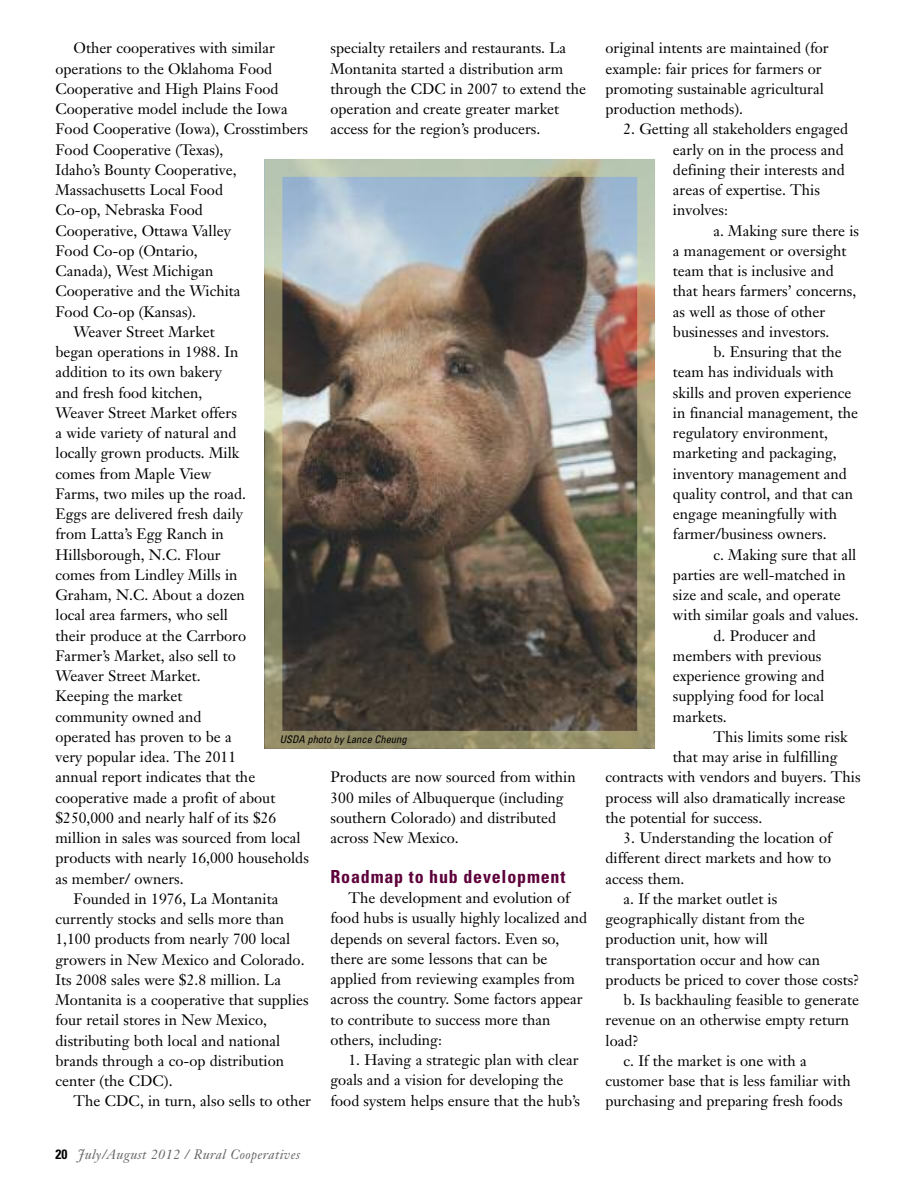
<style>
.page{position:relative;width:918px;height:1188px;background:#fff}
.page>*{position:absolute;margin:0;border:0;box-sizing:border-box;transform-origin:0 0}
.t1{font:700 condensed 18px "Univers";letter-spacing:.045em;color:#5d003a}
.t2{font:15px/20.2px "Janson Text";color:#000}
.t3{font:italic 13.5px "Janson Text";letter-spacing:.025em;color:#666}
.t4{font:italic condensed 10.5px "Univers";color:#000}
.s1{font-family:"Univers";font-weight:700;font-style:normal;font-stretch:condensed;color:#000}
</style>
<div class="page">
<img style="left:264px;top:159px;width:391px;height:590px">
<p class="t2" style="left:330px;top:40px;width:257px">specialty retailers and restaurants. La Montanita started a distribution arm through the CDC in 2007 to extend the operation and create greater market access for the region’s producers.</p>
<p class="t2" style="left:74px;top:40px;width:203px">Other cooperatives with similar</p>
<p class="t2" style="left:55px;top:60px;width:218px">operations to the Oklahoma Food</p>
<p class="t2" style="left:55px;top:80px;width:225px">Cooperative and High Plains Food</p>
<p class="t2" style="left:55px;top:100px;width:234px">Cooperative model include the Iowa</p>
<p class="t2" style="left:55px;top:121px;width:254px">Food Cooperative (Iowa), Crosstimbers</p>
<p class="t2" style="left:55px;top:141px;width:170px">Food Cooperative (Texas),</p>
<p class="t2" style="left:55px;top:161px;width:183px">Idaho’s Bounty Cooperative,</p>
<p class="t2" style="left:55px;top:181px;width:169px">Massachusetts Local Food</p>
<p class="t2" style="left:55px;top:202px;width:149px">Co-op, Nebraska Food</p>
<p class="t2" style="left:55px;top:222px;width:177px">Cooperative, Ottawa Valley</p>
<p class="t2" style="left:55px;top:242px;width:144px">Food Co-op (Ontario,</p>
<p class="t2" style="left:55px;top:262px;width:159px">Canada), West Michigan</p>
<p class="t2" style="left:55px;top:283px;width:187px">Cooperative and the Wichita</p>
<p class="t2" style="left:55px;top:303px;width:142px">Food Co-op (Kansas).</p>
<p class="t2" style="left:74px;top:323px;width:143px">Weaver Street Market</p>
<p class="t2" style="left:55px;top:343px;width:184px">began operations in 1988. In</p>
<p class="t2" style="left:55px;top:364px;width:168px">addition to its own bakery</p>
<p class="t2" style="left:55px;top:384px;width:148px">and fresh food kitchen,</p>
<p class="t2" style="left:55px;top:404px;width:183px">Weaver Street Market offers</p>
<p class="t2" style="left:55px;top:424px;width:183px">a wide variety of natural and</p>
<p class="t2" style="left:55px;top:445px;width:185px">locally grown products. Milk</p>
<p class="t2" style="left:55px;top:465px;width:157px">comes from Maple View</p>
<p class="t2" style="left:55px;top:485px;width:192px">Farms, two miles up the road.</p>
<p class="t2" style="left:55px;top:505px;width:189px">Eggs are delivered fresh daily</p>
<p class="t2" style="left:55px;top:526px;width:170px">from Latta’s Egg Ranch in</p>
<p class="t2" style="left:55px;top:546px;width:167px">Hillsborough, N.C. Flour</p>
<p class="t2" style="left:55px;top:566px;width:184px">comes from Lindley Mills in</p>
<p class="t2" style="left:55px;top:586px;width:191px">Graham, N.C. About a dozen</p>
<p class="t2" style="left:55px;top:607px;width:174px">local area farmers, who sell</p>
<p class="t2" style="left:55px;top:627px;width:192px">their produce at the Carrboro</p>
<p class="t2" style="left:55px;top:647px;width:182px">Farmer’s Market, also sell to</p>
<p class="t2" style="left:55px;top:667px;width:147px">Weaver Street Market.</p>
<p class="t2" style="left:55px;top:688px;width:128px">Keeping the market</p>
<p class="t2" style="left:55px;top:708px;width:147px">community owned and</p>
<p class="t2" style="left:55px;top:728px;width:178px">operated has proven to be a</p>
<p class="t2" style="left:55px;top:748px;width:182px">very popular idea. The 2011</p>
<p class="t2" style="left:55px;top:769px;width:201px">annual report indicates that the</p>
<p class="t2" style="left:55px;top:789px;width:221px">cooperative made a profit of about</p>
<p class="t2" style="left:55px;top:809px;width:222px">$250,000 and nearly half of its $26</p>
<p class="t2" style="left:55px;top:829px;width:247px">million in sales was sourced from local</p>
<p class="t2" style="left:55px;top:850px;width:255px">products with nearly 16,000 households</p>
<p class="t2" style="left:55px;top:870px;width:130px">as member/ owners.</p>
<p class="t2" style="left:74px;top:890px;width:206px">Founded in 1976, La Montanita</p>
<p class="t2" style="left:55px;top:910px;width:230px">currently stocks and sells more than</p>
<p class="t2" style="left:55px;top:931px;width:236px">1,100 products from nearly 700 local</p>
<p class="t2" style="left:55px;top:951px;width:251px">growers in New Mexico and Colorado.</p>
<p class="t2" style="left:55px;top:971px;width:227px">Its 2008 sales were $2.8 million. La</p>
<p class="t2" style="left:56px;top:991px;width:255px">Montanita is a cooperative that supplies</p>
<p class="t2" style="left:55px;top:1012px;width:213px">four retail stores in New Mexico,</p>
<p class="t2" style="left:55px;top:1032px;width:226px">distributing both local and national</p>
<p class="t2" style="left:55px;top:1052px;width:230px">brands through a co-op distribution</p>
<p class="t2" style="left:55px;top:1072px;width:119px">center (the CDC).</p>
<p class="t2" style="left:74px;top:1093px;width:239px">The CDC, in turn, also sells to other</p>
<p class="t4" style="left:280px;top:735px;width:128px">USDA photo by Lance Cheung</p>
<p class="t2" style="left:330px;top:769px;width:247px">Products are now sourced from within<br>300 miles of Albuquerque (including southern Colorado) and distributed across New Mexico.</p>
<p class="t1" style="left:330px;top:870px;width:236px">Roadmap to hub development</p>
<p class="t2" style="left:331px;top:889px;width:258px;text-indent:18px">The development and evolution of food hubs is usually highly localized and depends on several factors. Even so, there are some lessons that can be applied from reviewing examples from across the country. Some factors appear to contribute to success more than others, including:</p>
<p class="t2" style="left:331px;top:1051px;width:251px;text-indent:18px">1. Having a strategic plan with clear goals and a vision for developing the food system helps ensure that the hub’s</p>
<p class="t3" style="left:56px;top:1149px;width:246px"><span class="s1">20</span> July/August 2012 / Rural Cooperatives</p>
<p class="t2" style="left:606px;top:40px;width:225px">original intents are maintained (for example: fair prices for farmers or promoting sustainable agricultural production methods).</p>
<p class="t2" style="left:673px;top:121px;width:177px;text-indent:-49px">2. Getting all stakeholders engaged early on in the process and defining their interests and areas of expertise. This involves:</p>
<p class="t2" style="left:673px;top:222px;width:188px;text-indent:41px">a. Making sure there is a management or oversight team that is inclusive and that hears farmers’ concerns, as well as those of other businesses and investors.</p>
<p class="t2" style="left:673px;top:343px;width:186px;text-indent:41px">b. Ensuring that the team has individuals with skills and proven experience in financial management, the regulatory environment, marketing and packaging, inventory management and quality control, and that can engage meaningfully with farmer/business owners.</p>
<p class="t2" style="left:714px;top:546px;width:144px">c. Making sure that all</p>
<p class="t2" style="left:673px;top:566px;width:174px">parties are well-matched in</p>
<p class="t2" style="left:673px;top:586px;width:169px">size and scale, and operate</p>
<p class="t2" style="left:673px;top:607px;width:187px">with similar goals and values.</p>
<p class="t2" style="left:714px;top:627px;width:104px">d. Producer and</p>
<p class="t2" style="left:673px;top:647px;width:150px">members with previous</p>
<p class="t2" style="left:673px;top:667px;width:153px">experience growing and</p>
<p class="t2" style="left:673px;top:688px;width:153px">supplying food for local</p>
<p class="t2" style="left:673px;top:708px;width:55px">markets.</p>
<p class="t2" style="left:714px;top:728px;width:136px">This limits some risk</p>
<p class="t2" style="left:673px;top:748px;width:166px">that may arise in fulfilling</p>
<p class="t2" style="left:606px;top:769px;width:257px">contracts with vendors and buyers. This</p>
<p class="t2" style="left:606px;top:789px;width:242px">process will also dramatically increase</p>
<p class="t2" style="left:606px;top:809px;width:158px">the potential for success.</p>
<p class="t2" style="left:624px;top:829px;width:210px">3. Understanding the location of</p>
<p class="t2" style="left:606px;top:850px;width:227px">different direct markets and how to</p>
<p class="t2" style="left:606px;top:870px;width:80px">access them.</p>
<p class="t2" style="left:624px;top:890px;width:155px">a. If the market outlet is</p>
<p class="t2" style="left:606px;top:910px;width:201px">geographically distant from the</p>
<p class="t2" style="left:606px;top:931px;width:164px">production unit, how will</p>
<p class="t2" style="left:606px;top:951px;width:216px">transportation occur and how can</p>
<p class="t2" style="left:606px;top:971px;width:256px">products be priced to cover those costs?</p>
<p class="t2" style="left:624px;top:991px;width:237px">b. Is backhauling feasible to generate</p>
<p class="t2" style="left:606px;top:1012px;width:245px">revenue on an otherwise empty return</p>
<p class="t2" style="left:606px;top:1032px;width:35px">load?</p>
<p class="t2" style="left:624px;top:1052px;width:185px">c. If the market is one with a</p>
<p class="t2" style="left:606px;top:1072px;width:247px">customer base that is less familiar with</p>
<p class="t2" style="left:606px;top:1093px;width:239px">purchasing and preparing fresh foods</p>
</div>
